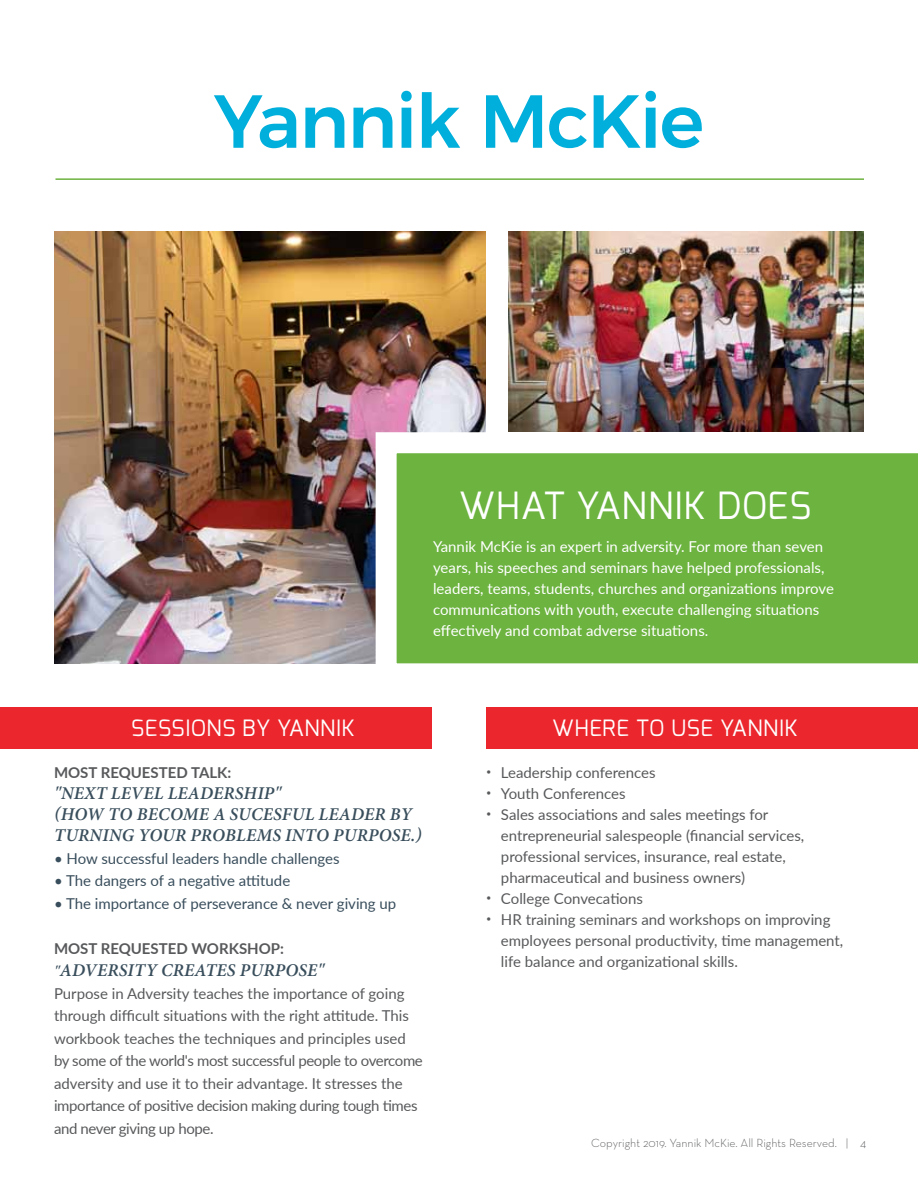
<style>
.page{position:relative;width:918px;height:1188px;background:#fff}
.page>*{position:absolute;margin:0;border:0;box-sizing:border-box;transform-origin:0 0}
.t1{font:500 75px "Montserrat";letter-spacing:-.025em;color:#00afdb}
.t2{font:37.5px "Exo";color:#fff}
.t3{font:22.5px "Exo";letter-spacing:.025em;color:#fff}
.t4{font:italic 600 18px/21px "Minion Pro";letter-spacing:.01em;color:#394e5c}
.t5{font:15px/22.5px "Lato";color:#58595b}
.t6{font:15px/21px "Lato";color:#fff}
.t7{font:15px "Lato";color:#394e5c}
.t8{font:700 15px "Lato";color:#58595b}
.t9{font:300 12px "Neutra Text";color:#58595b}
.s1{font-size:15px}
.s2{font-family:"Neutra Text";font-weight:600;font-size:24px}
</style>
<div class="page">
<img style="left:509px;top:231px;width:355px;height:200px">
<div style="left:486px;top:708px;width:432px;height:41px;background:#eb262c"></div>
<img style="left:54px;top:231px;width:432px;height:432px">
<svg style="left:376px;top:432px;width:542px;height:232px;background:#7ebc57"></svg>
<div style="left:0;top:708px;width:432px;height:41px;background:#eb262c"></div>
<hr style="left:56px;top:178px;width:808px;height:2px;background:#6cb33f">
<h1 class="t1" style="left:214px;top:61px;width:492px">Yannik McKie</h1>
<h2 class="t2" style="left:459px;top:481px;width:142px">WHAT YANN</h2>
<h2 class="t2" style="left:675px;top:481px;width:66px">IK DOES</h2>
<p class="t6" style="left:433px;top:535px;width:402px">Yannik McKie is an expert in adversity. For more than seven years, his speeches and seminars have helped professionals, leaders, teams, students, churches and organizations improve communications with youth, execute challenging situations effectively and combat adverse situations.</p>
<h3 class="t3" style="left:131px;top:714px;width:225px">SESSIONS BY YANNIK</h3>
<p class="t8" style="left:54px;top:762px;width:179px">MOST REQUESTED TALK:</p>
<p class="t4" style="left:54px;top:783px;width:369px">"NEXT LEVEL LEADERSHIP"<br>(HOW TO BECOME A SUCESFUL LEADER BY<br>TURNING YOUR PROBLEMS INTO PURPOSE.)</p>
<p class="t7" style="left:54px;top:848px;width:287px">• How successful leaders handle challenges</p>
<p class="t7" style="left:54px;top:870px;width:238px">• The dangers of a negative attitude</p>
<p class="t7" style="left:54px;top:893px;width:344px">• The importance of perseverance &amp; never giving up</p>
<p class="t8" style="left:54px;top:937px;width:232px">MOST REQUESTED WORKSHOP:</p>
<p class="t4" style="left:54px;top:960px;width:30px"><span class="s1">"</span>ADVERSITY</p>
<p class="t4" style="left:161px;top:960px;width:24px">CREATES</p>
<p class="t4" style="left:240px;top:960px;width:23px">PURPOSE</p>
<p class="t4" style="left:318px;top:960px;width:8px">"</p>
<p class="t5" style="left:54px;top:981px;width:370px">Purpose in Adversity teaches the importance of going through difficult situations with the right attitude. This workbook teaches the techniques and principles used by some of the world's most successful people to overcome adversity and use it to their advantage. It stresses the importance of positive decision making during tough times and never giving up hope.</p>
<h3 class="t3" style="left:552px;top:714px;width:247px">WHERE TO USE YANNIK</h3>
<p class="t5" style="left:486px;top:761px;width:171px"><span class="s2">·</span> Leadership conferences</p>
<p class="t5" style="left:486px;top:782px;width:141px"><span class="s2">·</span> Youth Conferences</p>
<p class="t5" style="left:486px;top:803px;width:284px"><span class="s2">·</span> Sales associations and sales meetings for</p>
<p class="t5" style="left:501px;top:824px;width:305px">entrepreneurial salespeople (financial services,</p>
<p class="t5" style="left:501px;top:845px;width:286px">professional services, insurance, real estate,</p>
<p class="t5" style="left:501px;top:866px;width:246px">pharmaceutical and business owners)</p>
<p class="t5" style="left:486px;top:887px;width:158px"><span class="s2">·</span> College Convecations</p>
<p class="t5" style="left:486px;top:908px;width:346px"><span class="s2">·</span> HR training seminars and workshops on improving</p>
<p class="t5" style="left:501px;top:929px;width:344px">employees personal productivity, time management,</p>
<p class="t5" style="left:501px;top:950px;width:238px">life balance and organizational skills.</p>
<p class="t9" style="left:591px;top:1136px;width:276px">Copyright 2019. Yannik McKie. All Rights Reserved. | 4</p>
</div>
